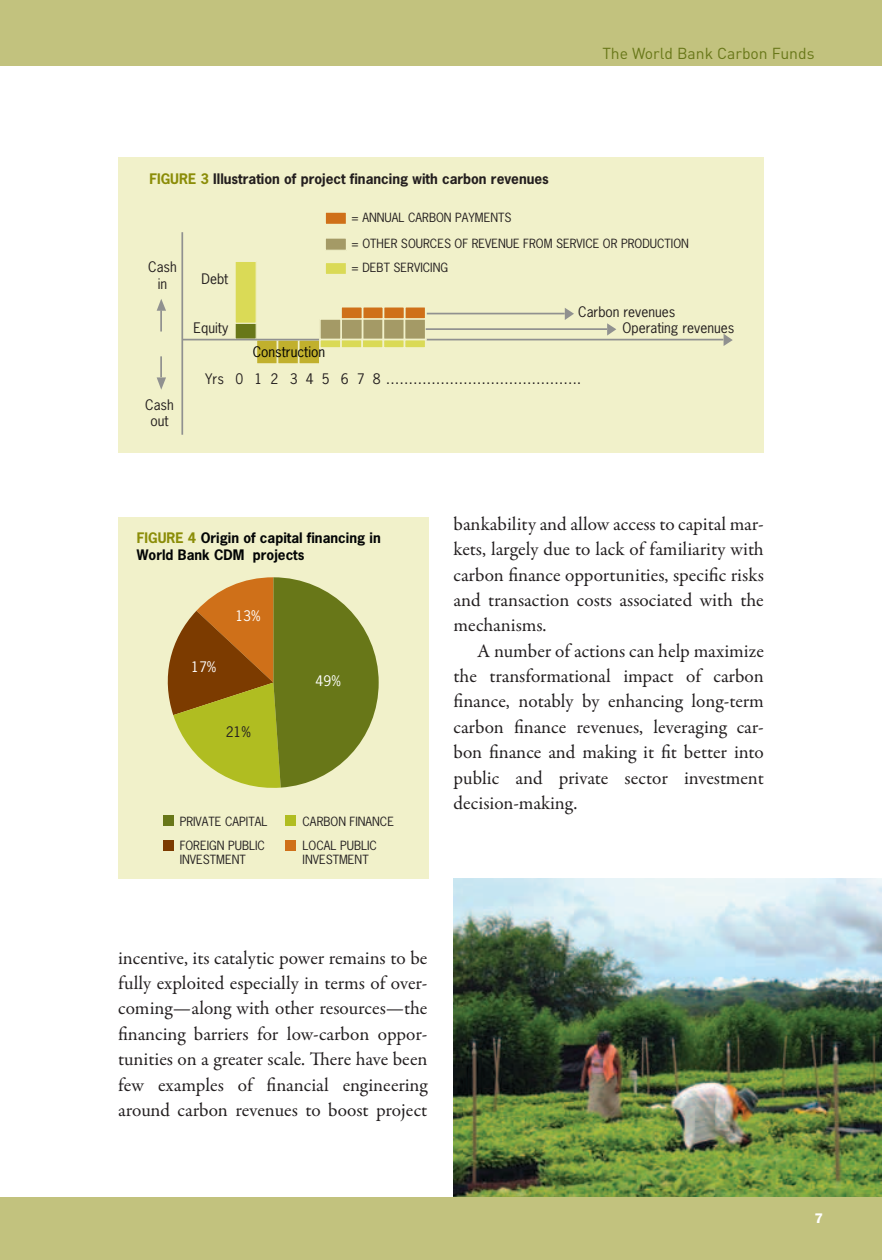
<style>
.page{position:relative;width:882px;height:1260px;background:#fff}
.page>*{position:absolute;margin:0;border:0;box-sizing:border-box;transform-origin:0 0}
.t1{font:19.25px/25.4px "Garamond Premr Pro";letter-spacing:-.005em;color:#231f20;text-align:justify}
.t2{font:15.75px "DIN";color:#687718}
.t3{font:600 14px "Franklin Gothic";color:#fff}
.t4{font:13.65px/16.4px "News Gothic";color:#231e1e;text-align:center}
.t5{font:700 13.65px "News Gothic";color:#231e1e}
.t6{font:700 13.65px/17.2px "News Gothic";color:#030505}
.t7{font:13.65px "News Gothic";color:#000}
.t8{font:13.65px "News Gothic";color:#fff}
.t9{font:13.65px "News Gothic";color:#231f20}
.t10{font:11.9px/25.7px "News Gothic";color:#231e1e}
.t11{font:11.9px "News Gothic";color:#231f20}
.s1{color:#8b8d08}
</style>
<div class="page">
<div style="left:0;top:0;width:882px;height:66px;background:#c2c27e"></div>
<div style="left:0;top:1197px;width:882px;height:63px;background:#c2c27e"></div>
<div style="left:118px;top:158px;width:646px;height:295px;background:#f1f1ca"></div>
<div style="left:256px;top:340px;width:22px;height:24px;background:#c1b02d"></div>
<div style="left:278px;top:340px;width:21px;height:24px;background:#c1b02d"></div>
<div style="left:277px;top:339px;width:23px;height:26px;border:2px solid #f1f1ca"></div>
<div style="left:299px;top:340px;width:21px;height:24px;background:#c1b02d"></div>
<div style="left:298px;top:339px;width:23px;height:26px;border:2px solid #f1f1ca"></div>
<div style="left:255px;top:339px;width:66px;height:26px;border:2px solid #f1f1ca"></div>
<div style="left:235px;top:318px;width:21px;height:21px;background:#687718"></div>
<div style="left:234px;top:318px;width:23px;height:22px;border:1px solid #f1f1ca"></div>
<div style="left:235px;top:261px;width:21px;height:62px;background:#dada56"></div>
<div style="left:234px;top:261px;width:23px;height:63px;border:1px solid #f1f1ca"></div>
<hr style="left:182px;top:339px;width:541px;height:1px;background:#909190">
<svg style="left:724px;top:334px;width:9px;height:12px"></svg>
<hr style="left:181px;top:232px;width:2px;height:203px;background:#909190">
<hr style="left:160px;top:310px;width:2px;height:22px;background:#909190">
<svg style="left:157px;top:299px;width:9px;height:12px"></svg>
<hr style="left:160px;top:356px;width:2px;height:21px;background:#909190">
<svg style="left:157px;top:377px;width:9px;height:13px"></svg>
<hr style="left:426px;top:313px;width:139px;height:1px;background:#909190">
<svg style="left:565px;top:308px;width:9px;height:12px"></svg>
<div style="left:362px;top:307px;width:21px;height:33px;background:#a49a66"></div>
<div style="left:362px;top:306px;width:22px;height:34px;border:2px solid #f1f1ca"></div>
<div style="left:383px;top:307px;width:22px;height:33px;background:#a49a66"></div>
<div style="left:383px;top:306px;width:22px;height:34px;border:2px solid #f1f1ca"></div>
<div style="left:341px;top:307px;width:21px;height:33px;background:#a49a66"></div>
<div style="left:340px;top:306px;width:23px;height:34px;border:2px solid #f1f1ca"></div>
<div style="left:320px;top:319px;width:21px;height:21px;background:#a49a66"></div>
<div style="left:319px;top:318px;width:23px;height:22px;border:2px solid #f1f1ca"></div>
<div style="left:405px;top:307px;width:21px;height:33px;background:#a49a66"></div>
<div style="left:404px;top:306px;width:23px;height:34px;border:2px solid #f1f1ca"></div>
<div style="left:405px;top:307px;width:21px;height:12px;background:#cf7019"></div>
<div style="left:404px;top:306px;width:23px;height:14px;border:2px solid #f1f1ca"></div>
<div style="left:383px;top:307px;width:22px;height:12px;background:#cf7019"></div>
<div style="left:383px;top:306px;width:22px;height:14px;border:2px solid #f1f1ca"></div>
<div style="left:362px;top:307px;width:21px;height:12px;background:#cf7019"></div>
<div style="left:362px;top:306px;width:22px;height:14px;border:2px solid #f1f1ca"></div>
<div style="left:341px;top:307px;width:21px;height:12px;background:#cf7019"></div>
<div style="left:340px;top:306px;width:23px;height:14px;border:2px solid #f1f1ca"></div>
<div style="left:320px;top:340px;width:21px;height:8px;background:#dada56"></div>
<div style="left:319px;top:339px;width:23px;height:10px;border:2px solid #f1f1ca"></div>
<div style="left:341px;top:340px;width:21px;height:8px;background:#dada56"></div>
<div style="left:340px;top:339px;width:23px;height:10px;border:2px solid #f1f1ca"></div>
<div style="left:362px;top:340px;width:21px;height:8px;background:#dada56"></div>
<div style="left:361px;top:339px;width:23px;height:10px;border:2px solid #f1f1ca"></div>
<div style="left:383px;top:340px;width:22px;height:8px;background:#dada56"></div>
<div style="left:383px;top:339px;width:22px;height:10px;border:2px solid #f1f1ca"></div>
<div style="left:405px;top:340px;width:21px;height:8px;background:#dada56"></div>
<div style="left:404px;top:339px;width:23px;height:10px;border:2px solid #f1f1ca"></div>
<hr style="left:426px;top:328px;width:181px;height:2px;background:#909190">
<svg style="left:607px;top:323px;width:9px;height:13px"></svg>
<div style="left:325px;top:212px;width:21px;height:12px;background:#cf7019"></div>
<div style="left:325px;top:212px;width:22px;height:13px;border:1px solid #f1f1ca"></div>
<div style="left:325px;top:238px;width:21px;height:12px;background:#a49a66"></div>
<div style="left:325px;top:237px;width:22px;height:14px;border:1px solid #f1f1ca"></div>
<div style="left:325px;top:263px;width:21px;height:11px;background:#dada56"></div>
<div style="left:325px;top:262px;width:22px;height:13px;border:1px solid #f1f1ca"></div>
<img style="left:454px;top:878px;width:428px;height:319px">
<div style="left:118px;top:517px;width:310px;height:362px;background:#f1f1ca"></div>
<svg style="left:167px;top:577px;width:212px;height:211px"></svg>
<div style="left:163px;top:816px;width:10px;height:10px;background:#687718"></div>
<div style="left:285px;top:816px;width:11px;height:10px;background:#b0bd21"></div>
<div style="left:163px;top:840px;width:10px;height:10px;background:#7c3b00"></div>
<div style="left:285px;top:840px;width:11px;height:10px;background:#cf7019"></div>
<p class="t5" style="left:149px;top:170px;width:401px"><span class="s1">FIGURE 3</span> Illustration of project financing with carbon revenues</p>
<p class="t2" style="left:602px;top:43px;width:214px">The World Bank Carbon Funds</p>
<p class="t4" style="left:148px;top:259px;width:30px">Cash in</p>
<p class="t4" style="left:145px;top:397px;width:30px">Cash out</p>
<p class="t4" style="left:201px;top:270px;width:28px">Debt</p>
<p class="t4" style="left:194px;top:319px;width:36px">Equity</p>
<p class="t7" style="left:253px;top:343px;width:74px">Construction</p>
<p class="t10" style="left:351px;top:205px;width:339px">= ANNUAL CARBON PAYMENTS<br>= OTHER SOURCES OF REVENUE FROM SERVICE OR PRODUCTION</p>
<p class="t10" style="left:351px;top:255px;width:99px">= DEBT SERVICING</p>
<p class="t4" style="left:623px;top:303px;width:113px;text-align:left;text-indent:-44px">Carbon revenues<br>Operating revenues</p>
<p class="t4" style="left:205px;top:370px;width:377px">Yrs 0 1 2 3 4 5 6 7 8 …………………………………….</p>
<p class="t6" style="left:137px;top:529px;width:245px"><span class="s1">FIGURE 4</span> Origin of capital financing in<br>World Bank CDM projects</p>
<p class="t8" style="left:191px;top:658px;width:27px">17%</p>
<p class="t8" style="left:235px;top:607px;width:27px">13%</p>
<p class="t9" style="left:226px;top:724px;width:27px">21%</p>
<p class="t8" style="left:316px;top:672px;width:27px">49%</p>
<p class="t11" style="left:180px;top:813px;width:89px">PRIVATE CAPITAL</p>
<p class="t11" style="left:303px;top:813px;width:93px">CARBON FINANCE</p>
<p class="t11" style="left:180px;top:838px;width:87px">FOREIGN PUBLIC</p>
<p class="t11" style="left:303px;top:838px;width:76px">LOCAL PUBLIC</p>
<p class="t11" style="left:180px;top:852px;width:68px">INVESTMENT</p>
<p class="t11" style="left:303px;top:852px;width:68px">INVESTMENT</p>
<p class="t1" style="left:454px;top:512px;width:312px">bankability and allow access to capital mar&shy;kets, largely due to lack of familiarity with carbon finance opportunities, specific risks and transaction costs associated with the mechanisms.</p>
<p class="t1" style="left:454px;top:638px;width:312px;text-indent:24px">A number of actions can help maximize the transformational impact of carbon finance, notably by enhancing long-term carbon finance revenues, leveraging car&shy;bon finance and making it fit better into public and private sector investment decision-making.</p>
<p class="t1" style="left:118px;top:945px;width:311px">incentive, its catalytic power remains to be fully exploited especially in terms of over&shy;coming—along with other resources—the financing barriers for low-carbon oppor&shy;tunities on a greater scale. There have been few examples of financial engineering around carbon revenues to boost project</p>
<p class="t3" style="left:815px;top:1210px;width:10px">7</p>
</div>
